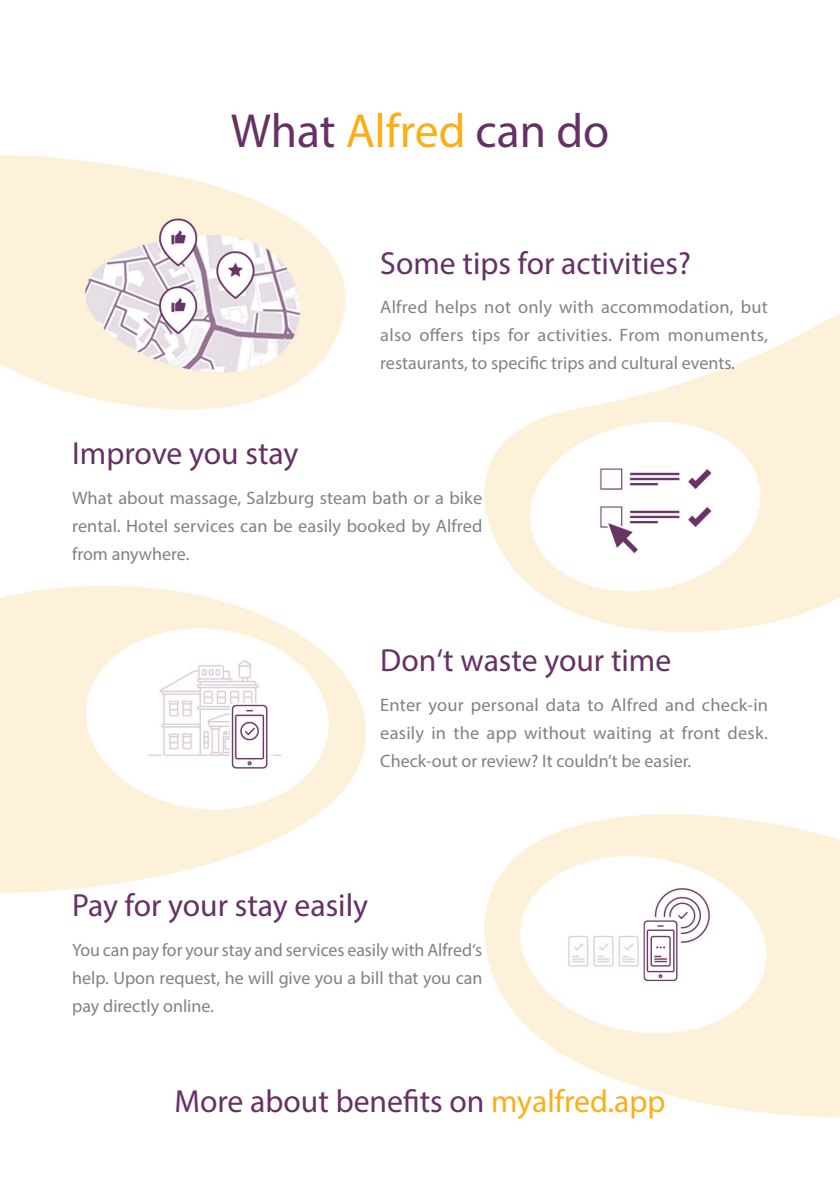
<style>
.page{position:relative;width:840px;height:1191px;background:#fff}
.page>*{position:absolute;margin:0;border:0;box-sizing:border-box;transform-origin:0 0}
.t1{font:48px "Myriad Pro";color:#663165}
.t2{font:32px "Myriad Pro";color:#663165}
.t3{font:18px/28px "Myriad Pro";color:#808285;text-align:justify}
.s1{color:#faaf18}
</style>
<div class="page">
<img style="left:0;top:155px;width:839px;height:962px">
<p class="t1" style="left:230px;top:102px;width:380px">What <span class="s1">Alfred</span> can do</p>
<p class="t2" style="left:380px;top:243px;width:312px">Some tips for activities?</p>
<p class="t3" style="left:380px;top:293px;width:389px">Alfred helps not only with accommodation, but also offers tips for activities. From monuments, restaurants, to specific trips and cultural events.</p>
<p class="t2" style="left:72px;top:434px;width:228px">Improve you stay</p>
<p class="t3" style="left:72px;top:483px;width:412px">What about massage, Salzburg steam bath or a bike rental. Hotel services can be easily booked by Alfred from anywhere.</p>
<p class="t2" style="left:380px;top:640px;width:292px">Don‘t waste your time</p>
<p class="t3" style="left:380px;top:690px;width:389px">Enter your personal data to Alfred and check-in easily in the app without waiting at front desk.<br>Check-out or review? It couldn’t be easier.</p>
<p class="t2" style="left:72px;top:885px;width:297px">Pay for your stay easily</p>
<p class="t3" style="left:72px;top:935px;width:411px">You can pay for your stay and services easily with Alfred‘s help. Upon request, he will give you a bill that you can pay directly online.</p>
<p class="t2" style="left:174px;top:1081px;width:492px">More about benefits on <span class="s1">myalfred.app</span></p>
</div>
